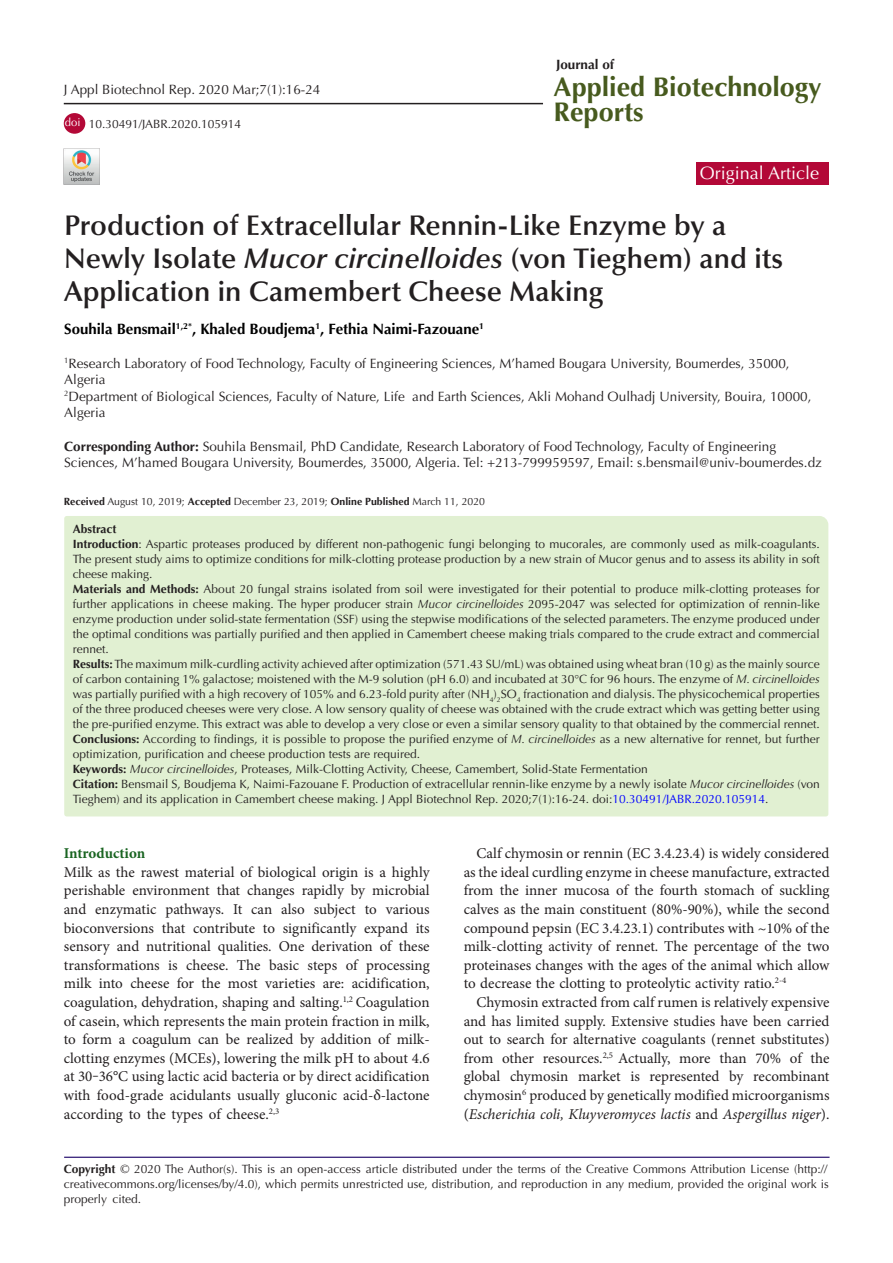
<style>
.page{position:relative;width:893px;height:1263px;background:#fff}
.page>*{position:absolute;margin:0;border:0;box-sizing:border-box;transform-origin:0 0}
.t1{font:600 28.5px/33px "Optima LT Std";color:#231f20}
.t2{font:700 27px "Optima LT Std";color:#475a1e}
.t3{font:18px "Optima LT Std";color:#fff}
.t4{font:15px/18.6px "Minion Pro";color:#231f20;text-align:justify}
.t5{font:700 15px "Optima LT Std";color:#000}
.Default{font:700 15px "Minion Pro";letter-spacing:-.005em;color:#196421}
.t6{font:13.5px/16.5px "Optima LT Std";color:#231f20}
.t7{font:700 13.5px "Optima LT Std";color:#231f20}
.Default-2{font:12px/15px "Optima LT Std";color:#231f20;text-align:justify}
.Default-3{font:700 12px "Optima LT Std";color:#231f20}
.t8{font:11.25px "Optima LT Std";color:#fff}
.t9{font:10.5px "Optima LT Std";color:#231f20}
.s1{font-style:italic}
.s2{font-weight:700}
.s3{color:#00f}
</style>
<div class="page">
<hr style="left:64px;top:1157px;width:765px;height:1px;background:#190066">
<div style="left:64px;top:516px;width:764px;height:300px;background:#e1f0d2"></div>
<div style="left:696px;top:162px;width:133px;height:23px;background:#b30837"></div>
<img style="left:64px;top:148px;width:36px;height:36px">
<div style="left:64px;top:113px;width:21px;height:21px;background:#b30937;border-radius:50%"></div>
<hr style="left:64px;top:103px;width:479px;height:1px;background:#231f20">
<p class="t6" style="left:64px;top:82px;width:258px">J Appl Biotechnol Rep. 2020 Mar;7(1):16-24</p>
<p class="t8" style="left:65px;top:116px;width:17px">doi</p>
<p class="Default-2" style="left:89px;top:116px;width:154px">10.30491/JABR.2020.105914</p>
<p class="t7" style="left:556px;top:56px;width:59px">Journal of</p>
<p class="t2" style="left:554px;top:71px;width:269px">Applied Biotechnology</p>
<p class="t2" style="left:554px;top:96px;width:92px">Reports</p>
<p class="t3" style="left:700px;top:162px;width:121px">Original Article</p>
<p class="t1" style="left:64px;top:209px;width:720px">Production of Extracellular Rennin-Like Enzyme by a<br>Newly Isolate <span class="s1">Mucor circinelloides</span> (von Tieghem) and its<br>Application in Camembert Cheese Making</p>
<p class="t5" style="left:64px;top:320px;width:421px">Souhila Bensmail<sup>1,2*</sup>, Khaled Boudjema<sup>1</sup>, Fethia Naimi-Fazouane<sup>1</sup></p>
<p class="t6" style="left:64px;top:355px;width:727px"><sup>1</sup>Research Laboratory of Food Technology, Faculty of Engineering Sciences, M’hamed Bougara University, Boumerdes, 35000,<br>Algeria</p>
<p class="t6" style="left:64px;top:388px;width:749px"><sup>2</sup>Department of Biological Sciences, Faculty of Nature, Life and Earth Sciences, Akli Mohand Oulhadj University, Bouira, 10000,<br>Algeria</p>
<p class="t6" style="left:64px;top:438px;width:759px"><span class="s2">Corresponding Author:</span> Souhila Bensmail, PhD Candidate, Research Laboratory of Food Technology, Faculty of Engineering<br>Sciences, M’hamed Bougara University, Boumerdes, 35000, Algeria. Tel: +213-799959597, Email: s.bensmail@univ-boumerdes.dz</p>
<p class="t9" style="left:64px;top:496px;width:423px"><span class="s2">Received</span> August 10, 2019; <span class="s2">Accepted</span> December 23, 2019; <span class="s2">Online Published</span> March 11, 2020</p>
<p class="Default-3" style="left:73px;top:522px;width:45px">Abstract</p>
<p class="Default-2" style="left:73px;top:537px;width:749px"><span class="s2">Introduction</span>: Aspartic proteases produced by different non-pathogenic fungi belonging to mucorales, are commonly used as milk-coagulants.<br>The present study aims to optimize conditions for milk-clotting protease production by a new strain of Mucor genus and to assess its ability in soft cheese making.</p>
<p class="Default-2" style="left:73px;top:582px;width:748px"><span class="s2">Materials and Methods:</span> About 20 fungal strains isolated from soil were investigated for their potential to produce milk-clotting proteases for further applications in cheese making. The hyper producer strain <span class="s1">Mucor circinelloides</span> 2095-2047 was selected for optimization of rennin-like enzyme production under solid-state fermentation (SSF) using the stepwise modifications of the selected parameters. The enzyme produced under the optimal conditions was partially purified and then applied in Camembert cheese making trials compared to the crude extract and commercial rennet.</p>
<p class="Default-2" style="left:73px;top:657px;width:749px"><span class="s2">Results:</span> The maximum milk-curdling activity achieved after optimization (571.43 SU/mL) was obtained using wheat bran (10 g) as the mainly source of carbon containing 1% galactose; moistened with the M-9 solution (pH 6.0) and incubated at 30°C for 96 hours. The enzyme of <span class="s1">M. circinelloides </span>was partially purified with a high recovery of 105% and 6.23-fold purity after (NH<sub>4</sub>)<sub>2</sub>SO<sub>4</sub> fractionation and dialysis. The physicochemical properties of the three produced cheeses were very close. A low sensory quality of cheese was obtained with the crude extract which was getting better using the pre-purified enzyme. This extract was able to develop a very close or even a similar sensory quality to that obtained by the commercial rennet.</p>
<p class="Default-2" style="left:73px;top:732px;width:748px"><span class="s2">Conclusions:</span> According to findings, it is possible to propose the purified enzyme of <span class="s1">M. circinelloides</span> as a new alternative for rennet, but further optimization, purification and cheese production tests are required.</p>
<p class="Default-2" style="left:73px;top:762px;width:577px"><span class="s2">Keywords:</span> <span class="s1">Mucor circinelloides</span>, Proteases, Milk-Clotting Activity, Cheese, Camembert, Solid-State Fermentation</p>
<p class="Default-2" style="left:73px;top:777px;width:748px"><span class="s2">Citation:</span> Bensmail S, Boudjema K, Naimi-Fazouane F. Production of extracellular rennin-like enzyme by a newly isolate <span class="s1">Mucor circinelloides</span> (von<br>Tieghem) and its application in Camembert cheese making. J Appl Biotechnol Rep. 2020;7(1):16-24. doi:<span class="s3">10.30491/JABR.2020.105914</span>.</p>
<p class="Default" style="left:64px;top:843px;width:83px">Introduction</p>
<p class="t4" style="left:64px;top:863px;width:367px">Milk as the rawest material of biological origin is a highly perishable environment that changes rapidly by microbial and enzymatic pathways. It can also subject to various bioconversions that contribute to significantly expand its sensory and nutritional qualities. One derivation of these transformations is cheese. The basic steps of processing milk into cheese for the most varieties are: acidification, coagulation, dehydration, shaping and salting.<sup>1,2</sup> Coagulation of casein, which represents the main protein fraction in milk, to form a coagulum can be realized by addition of milk&shy;clotting enzymes (MCEs), lowering the milk pH to about 4.6 at 30‒36°C using lactic acid bacteria or by direct acidification with food-grade acidulants usually gluconic acid-δ-lactone according to the types of cheese.<sup>2,3</sup></p>
<p class="t4" style="left:464px;top:844px;width:367px;text-indent:13px">Calf chymosin or rennin (EC 3.4.23.4) is widely considered as the ideal curdling enzyme in cheese manufacture, extracted from the inner mucosa of the fourth stomach of suckling calves as the main constituent (80%-90%), while the second compound pepsin (EC 3.4.23.1) contributes with ~10% of the milk-clotting activity of rennet. The percentage of the two proteinases changes with the ages of the animal which allow to decrease the clotting to proteolytic activity ratio.<sup>2-4</sup></p>
<p class="t4" style="left:464px;top:993px;width:367px;text-indent:13px">Chymosin extracted from calf rumen is relatively expensive and has limited supply. Extensive studies have been carried out to search for alternative coagulants (rennet substitutes) from other resources.<sup>2,5</sup> Actually, more than 70% of the global chymosin market is represented by recombinant chymosin<sup>6</sup> produced by genetically modified microorganisms (<span class="s1">Escherichia coli, Kluyveromyces lactis</span> and <span class="s1">Aspergillus niger</span>).</p>
<p class="Default-2" style="left:64px;top:1162px;width:766px"><span class="s2">Copyright</span> © 2020 The Author(s). This is an open-access article distributed under the terms of the Creative Commons Attribution License (http:// creativecommons.org/licenses/by/4.0), which permits unrestricted use, distribution, and reproduction in any medium, provided the original work is properly cited.</p>
</div>
